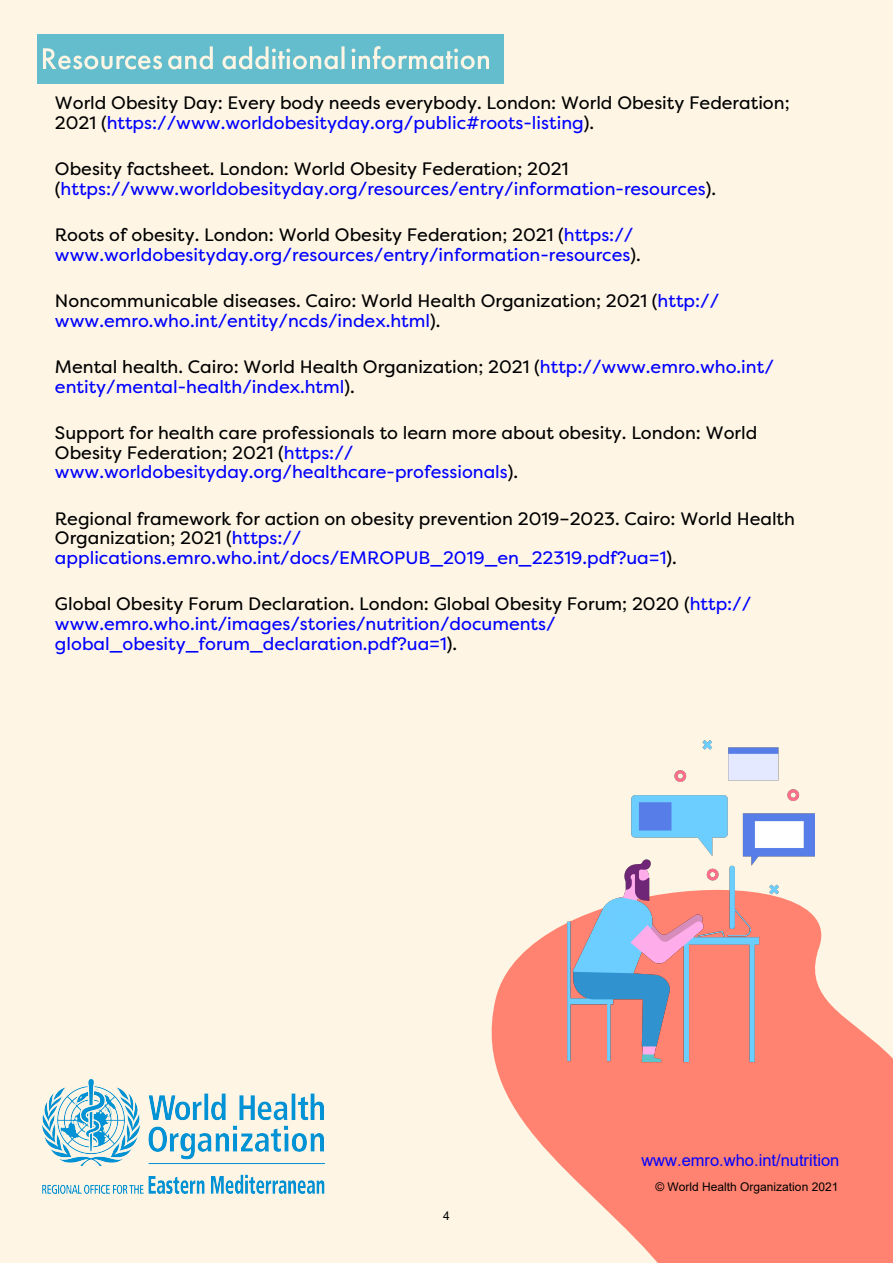
<style>
.page{position:relative;width:893px;height:1263px;background:#fef5e4}
.page>*{position:absolute;margin:0;border:0;box-sizing:border-box;transform-origin:0 0}
.t1{font:18px/19.8px "Filson Pro";color:#000}
.t2{font:18px/19.8px "Filson Pro";color:#00f}
.t3{font:16.5px "Arial";color:#00f}
.t4{font:12px "Arial";color:#000}
.s1{color:#00f}
.s2{color:#000}
</style>
<div class="page">
<div style="left:37px;top:34px;width:466px;height:49px;background:#64bdcd"></div>
<svg style="left:168px;top:46px;width:45px;height:23px"></svg>
<svg style="left:43px;top:48px;width:119px;height:21px"></svg>
<svg style="left:222px;top:46px;width:123px;height:23px"></svg>
<svg style="left:352px;top:46px;width:137px;height:23px"></svg>
<svg style="left:491px;top:813px;width:402px;height:450px;fill:#ff8370"></svg>
<img style="left:568px;top:741px;width:246px;height:322px">
<img style="left:42px;top:1080px;width:282px;height:113px">
<p class="t1" style="left:55px;top:92px;width:736px">World Obesity Day: Every body needs everybody. London: World Obesity Federation;<br>2021 (<span class="s1">https://www.worldobesityday.org/public#roots-listing</span>).</p>
<p class="t2" style="left:55px;top:158px;width:662px"><span class="s2">Obesity factsheet. London: World Obesity Federation; 2021 (</span>https://www.worldobesityday.org/resources/entry/information-resources<span class="s2">).</span></p>
<p class="t2" style="left:55px;top:224px;width:587px"><span class="s2">Roots of obesity. London: World Obesity Federation; 2021 (</span>https:// www.worldobesityday.org/resources/entry/information-resources<span class="s2">).</span></p>
<p class="t1" style="left:55px;top:290px;width:666px">Noncommunicable diseases. Cairo: World Health Organization; 2021 (<span class="s1">http:// www.emro.who.int/entity/ncds/index.html</span>).</p>
<p class="t2" style="left:55px;top:356px;width:720px"><span class="s2">Mental health. Cairo: World Health Organization; 2021 (</span>http://www.emro.who.int/ entity/mental-health/index.html<span class="s2">).</span></p>
<p class="t1" style="left:55px;top:422px;width:704px">Support for health care professionals to learn more about obesity. London: World<br>Obesity Federation; 2021 (<span class="s1">https:// www.worldobesityday.org/healthcare-professionals</span>).</p>
<p class="t1" style="left:55px;top:508px;width:741px">Regional framework for action on obesity prevention 2019–2023. Cairo: World Health<br>Organization; 2021 (<span class="s1">https:// applications.emro.who.int/docs/EMROPUB_2019_en_22319.pdf?ua=1</span>).</p>
<p class="t2" style="left:55px;top:594px;width:698px"><span class="s2">Global Obesity Forum Declaration. London: Global Obesity Forum; 2020 (</span>http:// www.emro.who.int/images/stories/nutrition/documents/ global_obesity_forum_declaration.pdf?ua=1<span class="s2">).</span></p>
<p class="t4" style="left:443px;top:1207px;width:8px">4</p>
<p class="t3" style="left:641px;top:1148px;width:200px">www.emro.who.int/nutrition</p>
<p class="t4" style="left:655px;top:1178px;width:184px">© World Health Organization 2021</p>
</div>
